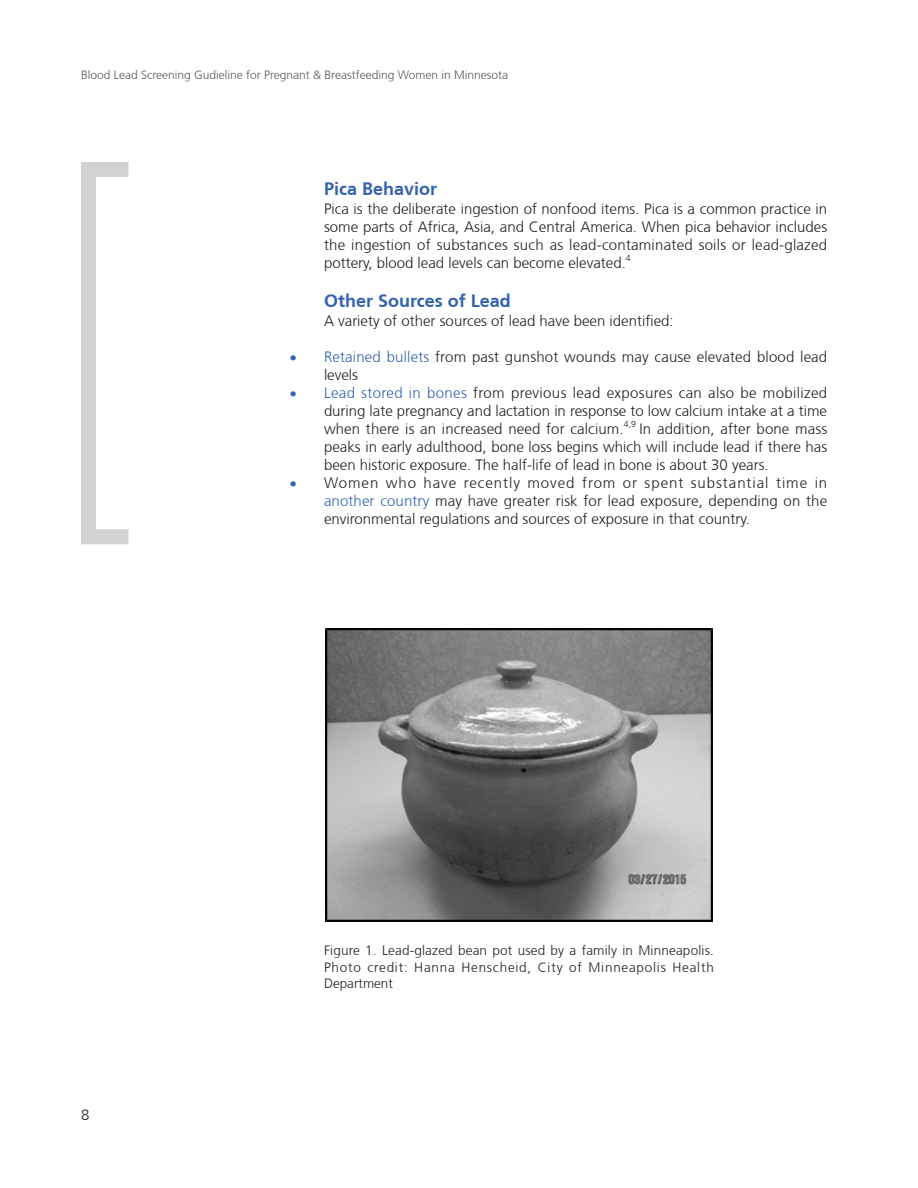
<style>
.page{position:relative;width:918px;height:1188px;background:#fff}
.page>*{position:absolute;margin:0;border:0;box-sizing:border-box;transform-origin:0 0}
.t1{font:700 18px "Frutiger CE";color:#3463af}
.t2{font:300 15px/18px "Frutiger CE";color:#231f20;text-align:justify}
.t3{font:15px "Frutiger LT";color:#3463af}
.t4{font:300 13.5px/16.2px "Frutiger CE";letter-spacing:.055em;color:#231f20;text-align:justify}
.t5{font:300 12px "Frutiger CE";color:#57585a}
.t6{font:300 8.7px "Frutiger CE";color:#231f20}
.s1{color:#3463af}
</style>
<div class="page">
<div style="left:81px;top:162px;width:55px;height:382px;border:15px solid #d1d2d4"></div>
<img style="left:325px;top:629px;width:388px;height:292px">
<p class="t5" style="left:81px;top:68px;width:429px">Blood Lead Screening Gudieline for Pregnant &amp; Breastfeeding Women in Minnesota</p>
<p class="t2" style="left:81px;top:1105px;width:10px">8</p>
<p class="t3" style="left:290px;top:349px;width:9px">•</p>
<p class="t3" style="left:290px;top:385px;width:9px">•</p>
<p class="t3" style="left:290px;top:475px;width:9px">•</p>
<h3 class="t1" style="left:324px;top:178px;width:115px">Pica Behavior</h3>
<p class="t2" style="left:324px;top:200px;width:505px">Pica is the deliberate ingestion of nonfood items. Pica is a common practice in some parts of Africa, Asia, and Central America. When pica behavior includes the ingestion of substances such as lead-contaminated soils or lead-glazed pottery, blood lead levels can become elevated.</p>
<p class="t6" style="left:626px;top:253px;width:6px">4</p>
<h3 class="t1" style="left:324px;top:290px;width:188px">Other Sources of Lead</h3>
<p class="t2" style="left:324px;top:312px;width:351px">A variety of other sources of lead have been identified:</p>
<p class="t2" style="left:324px;top:348px;width:505px"><span class="s1">Retained bullets</span> from past gunshot wounds may cause elevated blood lead levels</p>
<p class="t2" style="left:324px;top:384px;width:505px"><span class="s1">Lead stored in bones</span> from previous lead exposures can also be mobilized during late pregnancy and lactation in response to low calcium intake at a time when there is an increased need for calcium.</p>
<p class="t6" style="left:624px;top:419px;width:14px">4,9</p>
<p class="t2" style="left:324px;top:420px;width:505px;text-indent:316px">In addition, after bone mass peaks in early adulthood, bone loss begins which will include lead if there has been historic exposure. The half-life of lead in bone is about 30 years.</p>
<p class="t2" style="left:324px;top:474px;width:505px">Women who have recently moved from or spent substantial time in <span class="s1">another country</span> may have greater risk for lead exposure, depending on the environmental regulations and sources of exposure in that country.</p>
<p class="t4" style="left:324px;top:942px;width:391px">Figure 1. Lead-glazed bean pot used by a family in Minneapolis.<br>Photo credit: Hanna Henscheid, City of Minneapolis Health Department</p>
</div>
